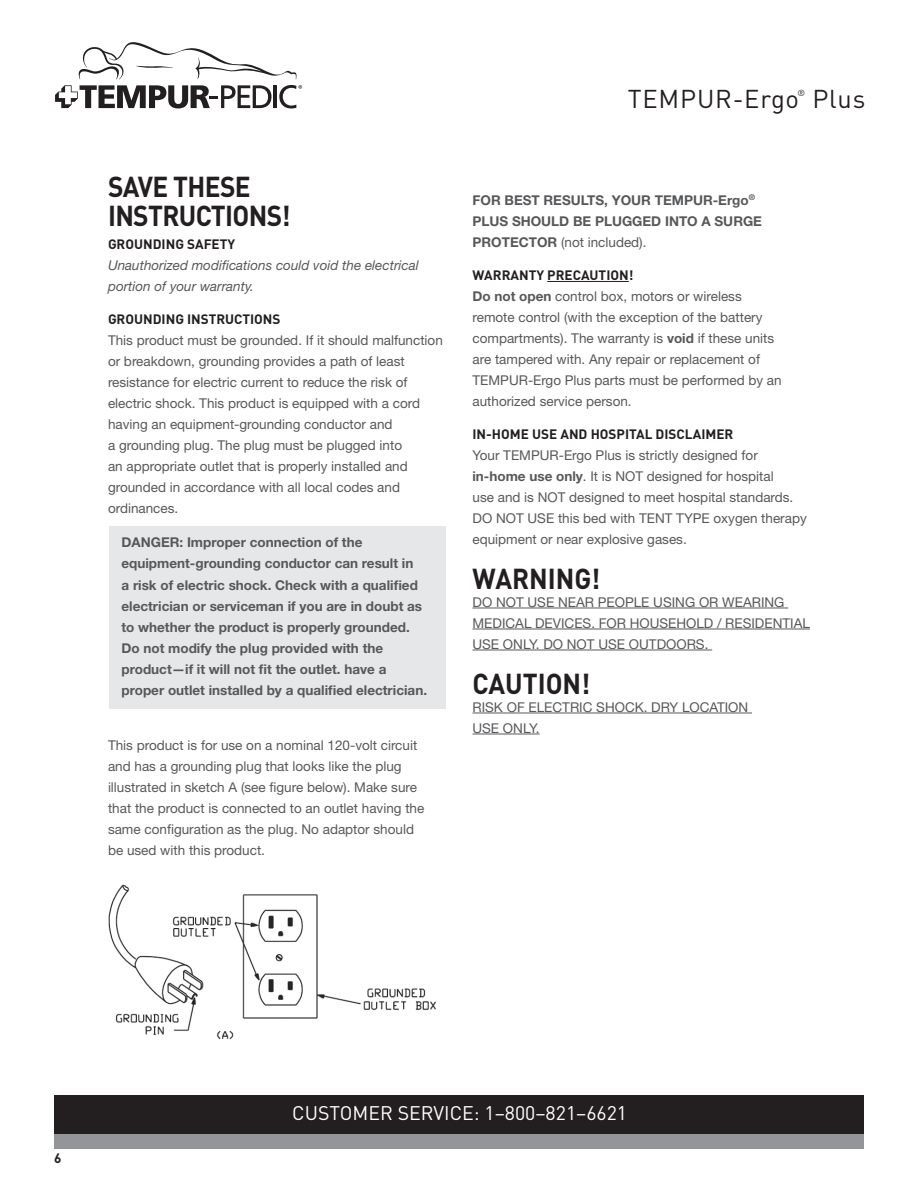
<style>
.page{position:relative;width:918px;height:1188px;background:#fff}
.page>*{position:absolute;margin:0;border:0;box-sizing:border-box;transform-origin:0 0}
.t1{font:700 28.5px/28.5px "DIN";letter-spacing:-.025em;color:#231f20;scale:.92 1}
.t2{font:700 28.5px "DIN";color:#231f20;scale:.92 1}
.t3{font:25.5px "DIN";letter-spacing:.03em;color:#231f20}
.t4{font:19.5px "DIN";color:#fff}
.t5{font:13.5px/21px "Helvetica Neue LT Std";color:#57585a}
.t6{font:700 13.5px/21px "Helvetica Neue LT Std";color:#57585a}
.t7{font:700 13.5px "DIN";color:#231f20}
.t8{font:italic 13.5px/21px "Helvetica Neue LT Std";color:#57585a}
.t9{font:8.7px "DIN";color:#231f20}
.s1{font-weight:400}
.s2{font-weight:700}
</style>
<div class="page">
<div style="left:54px;top:1110px;width:810px;height:39px;background:#939598"></div>
<div style="left:54px;top:1095px;width:810px;height:39px;background:#231f20"></div>
<hr style="left:274px;top:85px;width:3px;height:23px;background:#231f20">
<svg style="left:279px;top:85px;width:23px;height:23px"></svg>
<svg style="left:79px;top:42px;width:218px;height:37px"></svg>
<svg style="left:55px;top:85px;width:217px;height:23px"></svg>
<div style="left:109px;top:526px;width:337px;height:182px;background:#e6e7e9"></div>
<hr style="left:547px;top:281px;width:82px;height:1px;background:#231f20">
<hr style="left:472px;top:608px;width:316px;height:1px;background:#57585a">
<hr style="left:472px;top:629px;width:338px;height:1px;background:#57585a">
<hr style="left:472px;top:650px;width:240px;height:1px;background:#57585a">
<hr style="left:472px;top:713px;width:280px;height:1px;background:#57585a">
<hr style="left:472px;top:734px;width:68px;height:1px;background:#57585a">
<img style="left:108px;top:884px;width:328px;height:156px">
<h1 class="t1" style="left:108px;top:172px;width:200px">SAVE THESE<br>INSTRUCTIONS!</h1>
<p class="t7" style="left:108px;top:235px;width:129px">GROUNDING SAFETY</p>
<p class="t8" style="left:108px;top:254px;width:312px">Unauthorized modifications could void the electrical portion of your warranty.</p>
<p class="t7" style="left:108px;top:310px;width:174px">GROUNDING INSTRUCTIONS</p>
<p class="t5" style="left:108px;top:329px;width:336px">This product must be grounded. If it should malfunction or breakdown, grounding provides a path of least resistance for electric current to reduce the risk of electric shock. This product is equipped with a cord having an equipment-grounding conductor and<br>a grounding plug. The plug must be plugged into<br>an appropriate outlet that is properly installed and grounded in accordance with all local codes and ordinances.</p>
<p class="t6" style="left:122px;top:532px;width:307px">DANGER: Improper connection of the equipment-grounding conductor can result in<br>a risk of electric shock. Check with a qualified electrician or serviceman if you are in doubt as to whether the product is properly grounded.<br>Do not modify the plug provided with the product—if it will not fit the outlet. have a proper outlet installed by a qualified electrician.</p>
<p class="t5" style="left:108px;top:735px;width:318px">This product is for use on a nominal 120-volt circuit and has a grounding plug that looks like the plug illustrated in sketch A (see figure below). Make sure that the product is connected to an outlet having the same configuration as the plug. No adaptor should be used with this product.</p>
<h2 class="t3" style="left:628px;top:83px;width:173px">TEMPUR-Ergo</h2>
<p class="t9" style="left:797px;top:87px;width:9px">®</p>
<h2 class="t3" style="left:812px;top:83px;width:54px">Plus</h2>
<p class="t6" style="left:472px;top:189px;width:291px">FOR BEST RESULTS, YOUR TEMPUR‑Ergo<sup>®<br></sup>PLUS SHOULD BE PLUGGED INTO A SURGE<br>PROTECTOR <span class="s1">(not included).</span></p>
<p class="t7" style="left:473px;top:266px;width:162px">WARRANTY PRECAUTION!</p>
<p class="t5" style="left:473px;top:285px;width:311px"><span class="s2">Do not open</span> control box, motors or wireless remote control (with the exception of the battery compartments). The warranty is <span class="s2">void</span> if these units are tampered with. Any repair or replacement of TEMPUR‑Ergo Plus parts must be performed by an authorized service person.</p>
<p class="t7" style="left:473px;top:425px;width:262px">IN-HOME USE AND HOSPITAL DISCLAIMER</p>
<p class="t5" style="left:473px;top:444px;width:336px">Your TEMPUR‑Ergo Plus is strictly designed for <span class="s2">in‑home use only</span>. It is NOT designed for hospital<br>use and is NOT designed to meet hospital standards.<br>DO NOT USE this bed with TENT TYPE oxygen therapy equipment or near explosive gases.</p>
<h1 class="t2" style="left:472px;top:559px;width:140px">WARNING!</h1>
<p class="t5" style="left:472px;top:591px;width:339px">DO NOT USE NEAR PEOPLE USING OR WEARING<br>MEDICAL DEVICES. FOR HOUSEHOLD / RESIDENTIAL<br>USE ONLY. DO NOT USE OUTDOORS.</p>
<h1 class="t2" style="left:472px;top:664px;width:130px">CAUTION!</h1>
<p class="t5" style="left:472px;top:696px;width:277px">RISK OF ELECTRIC SHOCK. DRY LOCATION<br>USE ONLY.</p>
<p class="t7" style="left:54px;top:1149px;width:9px">6</p>
<h3 class="t4" style="left:292px;top:1101px;width:336px">CUSTOMER SERVICE: 1–800–821–6621</h3>
</div>
